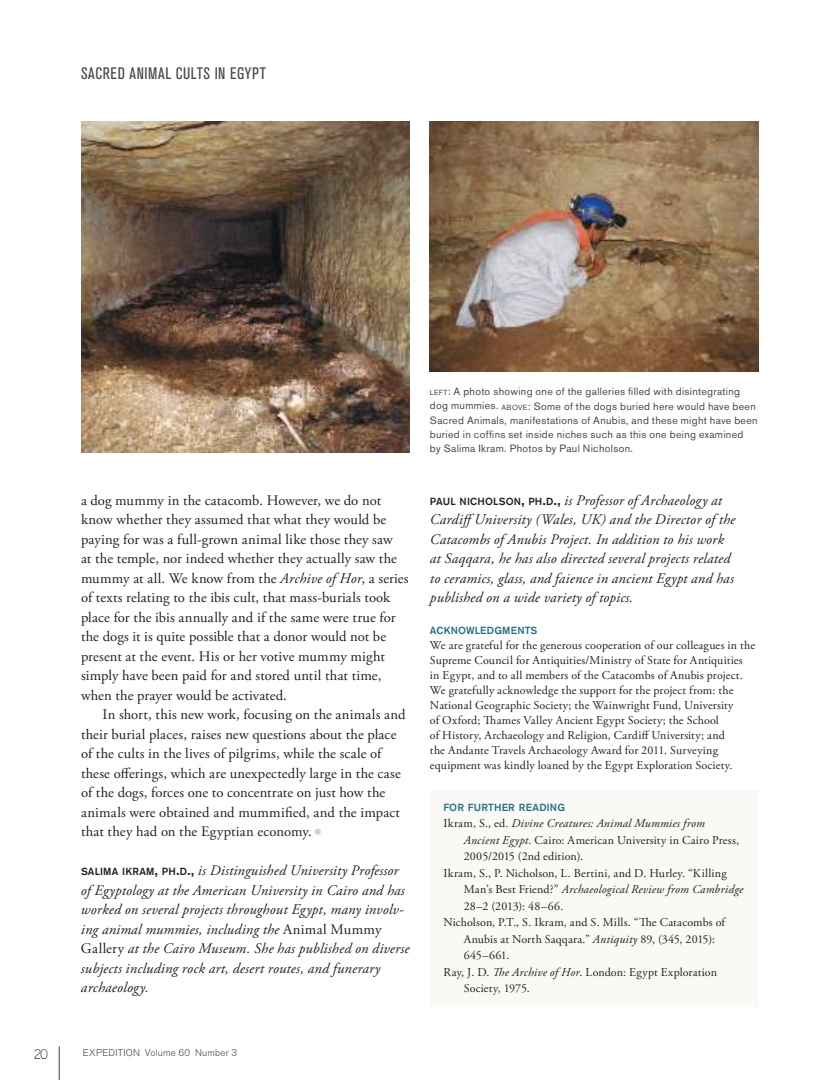
<style>
.page{position:relative;width:837px;height:1080px;background:#fff}
.page>*{position:absolute;margin:0;border:0;box-sizing:border-box;transform-origin:0 0}
.t1{font:condensed 16.5px "Akzidenz Grotesk BE";letter-spacing:.035em;color:#44484a}
.t2{font:14.7px/19.5px "Adobe Garamond Pro";letter-spacing:.01em;color:#241f1f}
.t3{font:italic 14.7px/19.5px "Adobe Garamond Pro";letter-spacing:.015em;color:#241f1f}
.t4{font:13.5px "Alexandria FLF";color:#241f1f}
.t5{font:12px/15px "Adobe Garamond Pro";letter-spacing:.015em;color:#241f1f}
.t6{font:italic 12px "Adobe Garamond Pro";letter-spacing:.02em;color:#241f1f}
.t7{font:10.5px/14.2px "Akzidenz Grotesk BE";letter-spacing:.03em;color:#44484a}
.t8{font:500 10.2px "Akzidenz Grotesk BE";letter-spacing:.015em;color:#257088}
.t9{font:300 9.75px "Akzidenz Grotesk BE";letter-spacing:.025em;color:#44484a}
.s1{font-style:italic}
.s2{font-family:"Akzidenz Grotesk BE";font-weight:500;font-style:normal;font-size:10.2px}
.s3{font-family:"Akzidenz Grotesk BE";font-weight:500;font-style:normal}
.s4{font-style:normal}
.s5{font-size:7.35px}
.s6{font-style:inherit}
</style>
<div class="page">
<hr style="left:59px;top:1046px;width:1px;height:34px;background:#44484a">
<div style="left:430px;top:790px;width:329px;height:217px;background:#faf9f6"></div>
<img style="left:81px;top:122px;width:329px;height:330px">
<img style="left:430px;top:122px;width:329px;height:249px">
<h1 class="t1" style="left:81px;top:65px;width:187px">SACRED ANIMAL CULTS IN EGYPT</h1>
<p class="t2" style="left:81px;top:491px;width:329px">a dog mummy in the catacomb. However, we do not know whether they assumed that what they would be paying for was a full-grown animal like those they saw<br>at the temple, nor indeed whether they actually saw the mummy at all. We know from the <span class="s1">Archive of Hor</span>, a series of texts relating to the ibis cult, that mass-burials took place for the ibis annually and if the same were true for the dogs it is quite possible that a donor would not be present at the event. His or her votive mummy might simply have been paid for and stored until that time, when the prayer would be activated.</p>
<p class="t2" style="left:81px;top:705px;width:326px;text-indent:22px">In short, this new work, focusing on the animals and their burial places, raises new questions about the place of the cults in the lives of pilgrims, while the scale of these offerings, which are unexpectedly large in the case of the dogs, forces one to concentrate on just how the animals were obtained and mummified, and the impact that they had on the Egyptian economy.</p>
<p class="t3" style="left:81px;top:861px;width:330px"><span class="s2">SALIMA IKRAM</span><span class="s3">,</span> <span class="s2">PH</span><span class="s3">.</span><span class="s2">D</span><span class="s3">.,</span> is Distinguished University Professor of Egyptology at the American University in Cairo and has worked on several projects throughout Egypt, many involv&shy;ing animal mummies, including the <span class="s4">Animal Mummy Gallery</span> at the Cairo Museum. She has published on diverse subjects including rock art, desert routes, and funerary archaeology.</p>
<p class="t7" style="left:430px;top:384px;width:329px"><span class="s5">LEFT</span><span class="s6">:</span> A photo showing one of the galleries filled with disintegrating dog mummies. <span class="s5">ABOVE</span><span class="s6">:</span> Some of the dogs buried here would have been Sacred Animals, manifestations of Anubis, and these might have been buried in coffins set inside niches such as this one being examined<br>by Salima Ikram. Photos by Paul Nicholson.</p>
<p class="t3" style="left:430px;top:491px;width:307px"><span class="s2">PAUL NICHOLSON</span><span class="s3">,</span> <span class="s2">PH</span><span class="s3">.</span><span class="s2">D</span><span class="s3">.,</span> is Professor of Archaeology at CardiffUniversity (Wales, UK) and the Director of the Catacombs of Anubis Project. In addition to his work at Saqqara, he has also directed several projects related to ceramics, glass, and faience in ancient Egypt and has published on a wide variety of topics.</p>
<p class="t8" style="left:430px;top:624px;width:109px">ACKNOWLEDGMENTS</p>
<p class="t5" style="left:430px;top:638px;width:327px">We are grateful for the generous cooperation of our colleagues in the Supreme Council for Antiquities/Ministry of State for Antiquities in Egypt, and to all members of the Catacombs of Anubis project.<br>We gratefully acknowledge the support for the project from: the National Geographic Society; the Wainwright Fund, University<br>of Oxford; Thames Valley Ancient Egypt Society; the School<br>of History, Archaeology and Religion, Cardiff University; and<br>the Andante Travels Archaeology Award for 2011. Surveying equipment was kindly loaned by the Egypt Exploration Society.</p>
<p class="t8" style="left:443px;top:801px;width:123px">FOR FURTHER READING</p>
<p class="t6" style="left:443px;top:816px;width:263px"><span class="s4">Ikram, S., ed.</span> Divine Creatures: Animal Mummies from</p>
<p class="t5" style="left:464px;top:833px;width:277px"><span class="s1">Ancient Egypt</span>. Cairo: American University in Cairo Press,</p>
<p class="t5" style="left:464px;top:849px;width:121px">2005/2015 (2nd edition).</p>
<p class="t5" style="left:443px;top:866px;width:285px">Ikram, S., P. Nicholson, L. Bertini, and D. Hurley. “Killing</p>
<p class="t6" style="left:464px;top:882px;width:281px"><span class="s4">Man’s Best Friend?”</span> Archaeological Review from Cambridge</p>
<p class="t5" style="left:464px;top:899px;width:101px">28–2 (2013): 48–66.</p>
<p class="t5" style="left:443px;top:915px;width:283px">Nicholson, P.T., S. Ikram, and S. Mills. “The Catacombs of</p>
<p class="t5" style="left:464px;top:932px;width:253px">Anubis at North Saqqara.” <span class="s1">Antiquity</span> 89, (345, 2015):</p>
<p class="t5" style="left:464px;top:948px;width:47px">645–661.</p>
<p class="t5" style="left:443px;top:965px;width:275px">Ray, J. D. <span class="s1">The Archive of Hor</span>. London: Egypt Exploration</p>
<p class="t5" style="left:464px;top:981px;width:68px">Society, 1975.</p>
<p class="t4" style="left:33px;top:1047px;width:16px">20</p>
<p class="t9" style="left:83px;top:1047px;width:156px">EXPEDITION Volume 60 Number 3</p>
</div>
